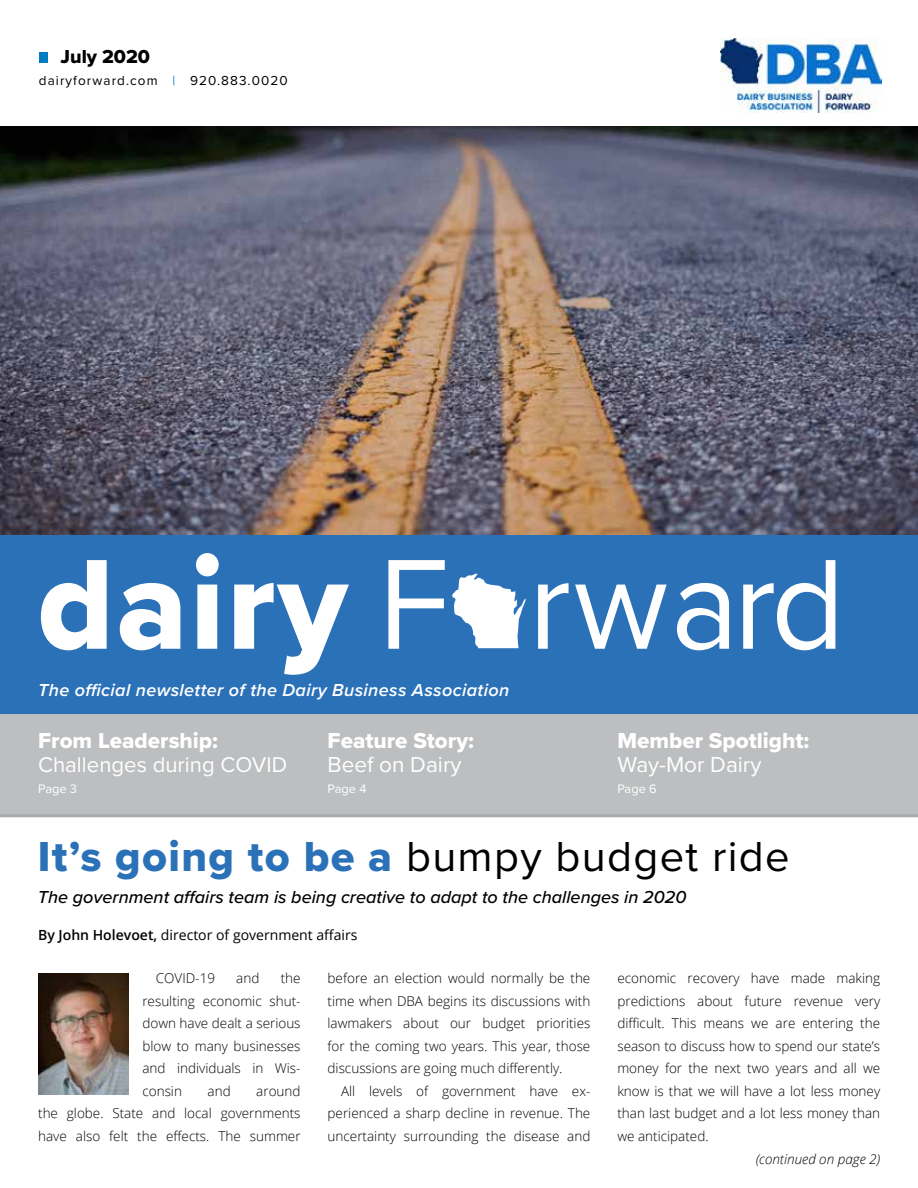
<style>
.page{position:relative;width:918px;height:1188px;background:#fff}
.page>*{position:absolute;margin:0;border:0;box-sizing:border-box;transform-origin:0 0}
.t1{font:132.9px "Proxima Nova";letter-spacing:-.01em;color:#fff}
.t2{font:43.5px "Proxima Nova";letter-spacing:.03em;color:#000}
.t3{font:22.5px "Proxima Nova Extrabld";color:#fff}
.t4{font:22.5px "Proxima Nova";color:#fff}
.t5{font:22.2px "Proxima Nova";color:#fff}
.t6{font:19.5px "Proxima Nova Extrabld";color:#000}
.t7{font:italic 500 18px "Proxima Nova";color:#000}
.t8{font:italic 600 18px "Proxima Nova";letter-spacing:.02em;color:#fff}
.t9{font:14.1px "Open Sans";color:#000}
.t10{font:300 13.5px/22.5px "Open Sans";color:#000;text-align:justify}
.t11{font:13.5px "Proxima Nova";letter-spacing:.08em;color:#000}
.t12{font:italic 300 13.5px "Open Sans";color:#000}
.t13{font:12.75px "Proxima Nova";color:#fff}
.s1{color:#007cc3}
.s2{font-family:"Proxima Nova Extrabld"}
.s3{font-family:"Proxima Nova Extrabld";color:#2b71b8}
.s4{font-weight:600}
</style>
<div class="page">
<div style="left:0;top:714px;width:918px;height:101px;background:#bcbec0"></div>
<img style="left:0;top:127px;width:918px;height:409px">
<div style="left:0;top:536px;width:918px;height:178px;background:#2b71b8"></div>
<div style="left:39px;top:53px;width:9px;height:10px;background:#007cc3"></div>
<img style="left:721px;top:39px;width:160px;height:74px">
<svg style="left:452px;top:573px;width:74px;height:75px"></svg>
<hr style="left:0;top:814px;width:918px;height:3px;background:#a7a9ac">
<img style="left:38px;top:973px;width:91px;height:122px">
<h3 class="t6" style="left:61px;top:42px;width:91px">July 2020</h3>
<p class="t11" style="left:39px;top:71px;width:250px">dairyforward.com <span class="s1">|</span> 920.883.0020</p>
<h1 class="t1" style="left:38px;top:505px;width:809px"><span class="s2">dairy</span> F rward</h1>
<h3 class="t8" style="left:38px;top:677px;width:473px">The official newsletter of the Dairy Business Association</h3>
<h3 class="t3" style="left:38px;top:724px;width:181px">From Leadership:</h3>
<h3 class="t5" style="left:38px;top:748px;width:251px">Challenges during COVID</h3>
<p class="t13" style="left:38px;top:779px;width:40px">Page 3</p>
<h3 class="t3" style="left:328px;top:724px;width:148px">Feature Story:</h3>
<h3 class="t4" style="left:328px;top:748px;width:135px">Beef on Dairy</h3>
<p class="t13" style="left:328px;top:779px;width:40px">Page 4</p>
<h3 class="t3" style="left:617px;top:724px;width:194px">Member Spotlight:</h3>
<h3 class="t4" style="left:617px;top:748px;width:146px">Way-Mor Dairy</h3>
<p class="t13" style="left:617px;top:779px;width:41px">Page 6</p>
<h2 class="t2" style="left:38px;top:825px;width:753px"><span class="s3">It’s going to be a</span> bumpy budget ride</h2>
<h3 class="t7" style="left:38px;top:884px;width:650px">The government affairs team is being creative to adapt to the challenges in 2020</h3>
<p class="t9" style="left:38px;top:925px;width:321px"><span class="s4">By John Holevoet,</span> director of government affairs</p>
<p class="t10" style="left:142px;top:967px;width:160px;text-indent:138px">the resulting economic shut&shy;down have dealt a serious blow to many businesses and individuals in Wis&shy;consin</p>
<p class="t10" style="left:156px;top:967px;width:61px">COVID-19</p>
<p class="t10" style="left:236px;top:967px;width:25px">and</p>
<p class="t10" style="left:38px;top:1079px;width:264px;text-indent:218px">around the globe. State and local governments have also felt the effects. The summer</p>
<p class="t10" style="left:208px;top:1079px;width:25px">and</p>
<p class="t10" style="left:328px;top:967px;width:264px">before an election would normally be the time when DBA begins its discussions with lawmakers about our budget priorities for the coming two years. This year, those discussions are going much differently.</p>
<p class="t10" style="left:328px;top:1079px;width:264px;text-indent:14px">All levels of government have ex&shy;perienced a sharp decline in revenue. The uncertainty surrounding the disease and</p>
<p class="t10" style="left:617px;top:967px;width:264px">economic recovery have made making predictions about future revenue very difficult. This means we are entering the season to discuss how to spend our state’s money for the next two years and all we know is that we will have a lot less money than last budget and a lot less money than we anticipated.</p>
<p class="t12" style="left:756px;top:1150px;width:126px">(continued on page 2)</p>
</div>
